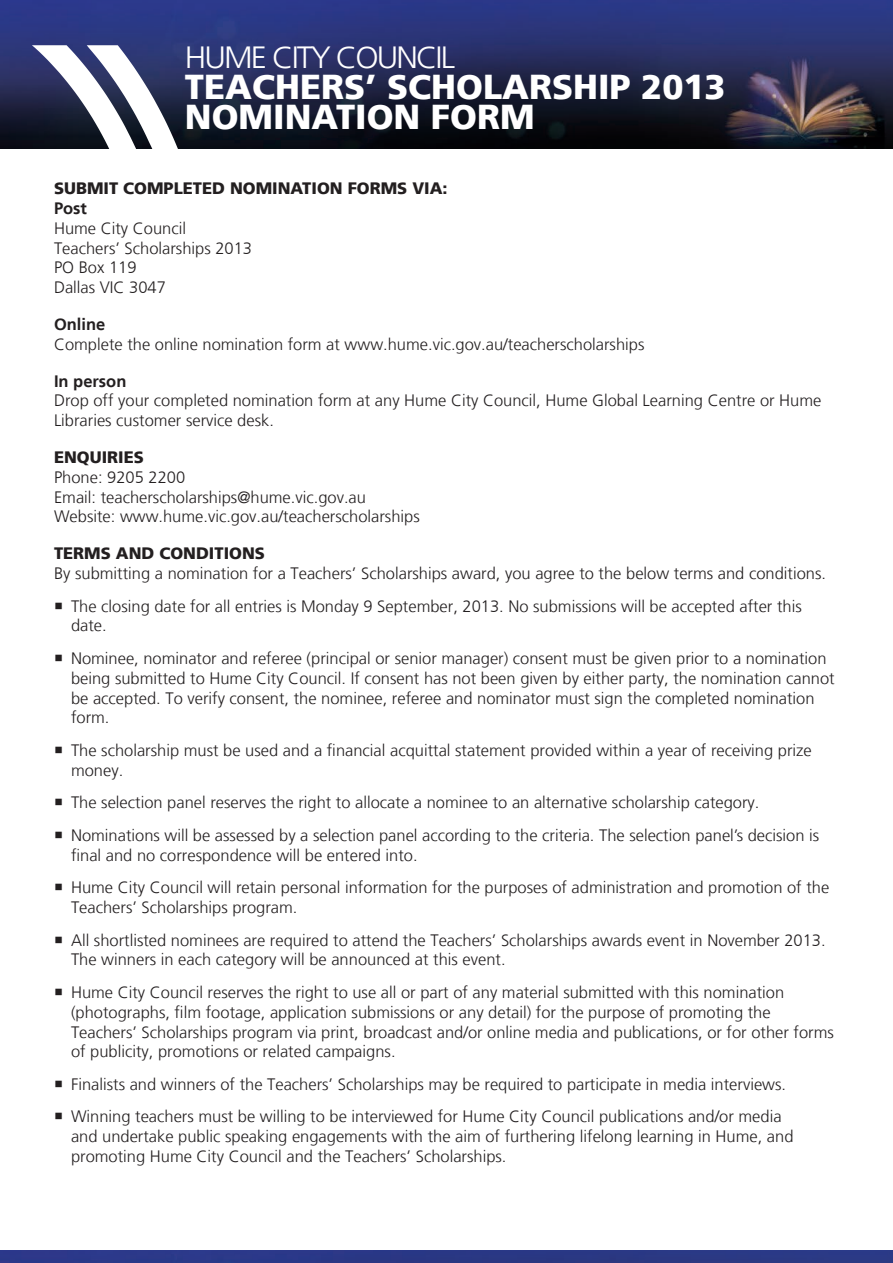
<style>
.page{position:relative;width:893px;height:1263px;background:#fff}
.page>*{position:absolute;margin:0;border:0;box-sizing:border-box;transform-origin:0 0}
.t1{font:900 34.5px/30px "Frutiger LT";color:#fff}
.t2{font:300 30.6px "Frutiger LT";letter-spacing:-.06em;color:#fff;scale:1.05 1}
.t3{font:300 16.5px/19.8px "Frutiger LT";color:#231f20}
.t4{font:900 16.5px "Frutiger LT";color:#231f20}
.s1{font-weight:900}
.s2{font-weight:700}
</style>
<div class="page">
<img style="left:0;top:0;width:893px;height:149px">
<svg style="left:32px;top:45px;width:147px;height:104px"></svg>
<div style="left:0;top:1250px;width:893px;height:13px;background:#2a3886"></div>
<p class="t2" style="left:185px;top:40px;width:259px">HUME CITY COUNCIL</p>
<p class="t1" style="left:185px;top:72px;width:542px">TEACHERS’ SCHOLARSHIP 2013<br>NOMINATION FORM</p>
<p class="t3" style="left:54px;top:179px;width:395px"><span class="s1">SUBMIT COMPLETED NOMINATION FORMS VIA:<br></span><span class="s2">Post<br></span>Hume City Council<br>Teachers’ Scholarships 2013<br>PO Box 119<br>Dallas VIC 3047</p>
<p class="t3" style="left:54px;top:315px;width:592px"><span class="s2">Online<br></span>Complete the online nomination form at www.hume.vic.gov.au/teacherscholarships</p>
<p class="t3" style="left:54px;top:371px;width:769px"><span class="s2">In person<br></span>Drop off your completed nomination form at any Hume City Council, Hume Global Learning Centre or Hume<br>Libraries customer service desk.</p>
<p class="t3" style="left:54px;top:448px;width:367px"><span class="s1">ENQUIRIES<br></span>Phone: 9205 2200<br>Email: teacherscholarships@hume.vic.gov.au<br>Website: www.hume.vic.gov.au/teacherscholarships</p>
<p class="t4" style="left:54px;top:543px;width:212px">TERMS AND CONDITIONS</p>
<p class="t3" style="left:54px;top:564px;width:773px">By submitting a nomination for a Teachers’ Scholarships award, you agree to the below terms and conditions.</p>
<p class="t3" style="left:71px;top:596px;width:732px">The closing date for all entries is Monday 9 September, 2013. No submissions will be accepted after this date.</p>
<p class="t3" style="left:71px;top:649px;width:765px">Nominee, nominator and referee (principal or senior manager) consent must be given prior to a nomination being submitted to Hume City Council. If consent has not been given by either party, the nomination cannot be accepted. To verify consent, the nominee, referee and nominator must sign the completed nomination form.</p>
<p class="t3" style="left:71px;top:740px;width:742px">The scholarship must be used and a financial acquittal statement provided within a year of receiving prize money.</p>
<p class="t3" style="left:71px;top:793px;width:690px">The selection panel reserves the right to allocate a nominee to an alternative scholarship category.</p>
<p class="t3" style="left:71px;top:825px;width:750px">Nominations will be assessed by a selection panel according to the criteria. The selection panel’s decision is final and no correspondence will be entered into.</p>
<p class="t3" style="left:71px;top:878px;width:760px">Hume City Council will retain personal information for the purposes of administration and promotion of the<br>Teachers’ Scholarships program.</p>
<p class="t3" style="left:71px;top:930px;width:756px">All shortlisted nominees are required to attend the Teachers’ Scholarships awards event in November 2013.<br>The winners in each category will be announced at this event.</p>
<p class="t3" style="left:71px;top:982px;width:764px">Hume City Council reserves the right to use all or part of any material submitted with this nomination (photographs, film footage, application submissions or any detail) for the purpose of promoting the Teachers’ Scholarships program via print, broadcast and/or online media and publications, or for other forms of publicity, promotions or related campaigns.</p>
<p class="t3" style="left:71px;top:1074px;width:717px">Finalists and winners of the Teachers’ Scholarships may be required to participate in media interviews.</p>
<p class="t3" style="left:71px;top:1107px;width:724px">Winning teachers must be willing to be interviewed for Hume City Council publications and/or media and undertake public speaking engagements with the aim of furthering lifelong learning in Hume, and promoting Hume City Council and the Teachers’ Scholarships.</p>
</div>
